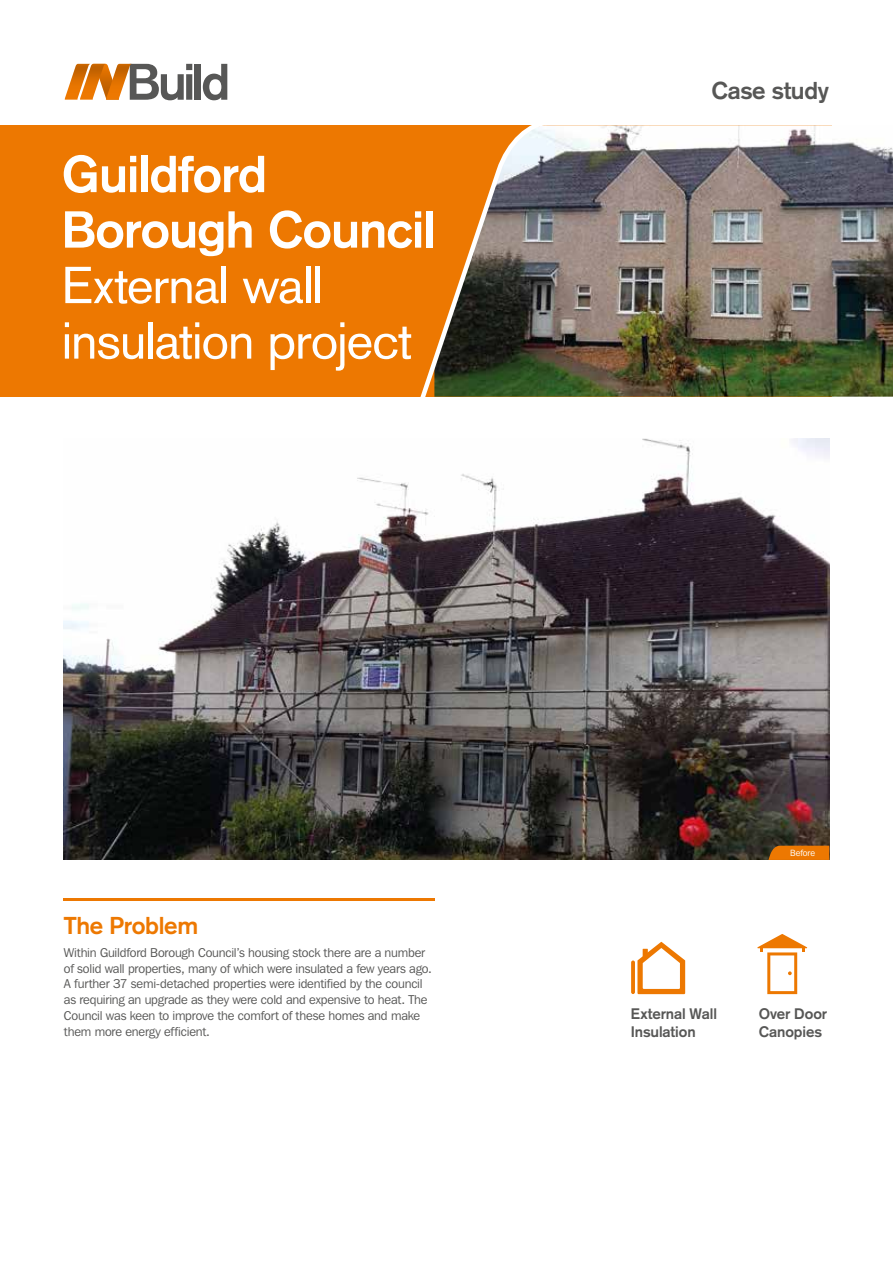
<style>
.page{position:relative;width:893px;height:1263px;background:#fff}
.page>*{position:absolute;margin:0;border:0;box-sizing:border-box;transform-origin:0 0}
.t1{font:51px/55.5px "Akzidenz Grotesk";letter-spacing:-.02em;color:#fff}
.t2{font:700 51px/55.5px "Akzidenz Grotesk";letter-spacing:-.02em;color:#fff}
.t3{font:700 24px "Akzidenz Grotesk";letter-spacing:-.015em;color:#ed7801}
.t4{font:700 24px "Akzidenz Grotesk";letter-spacing:-.015em;color:#575756}
.t5{font:700 15px/18px "Akzidenz Grotesk";letter-spacing:-.005em;color:#575756}
.t6{font:12.75px/15.8px "Franklin Gothic IT Cby BT";letter-spacing:-.015em;color:#575756}
.t7{font:9px "Franklin Gothic IT Cby BT";color:#fff}
</style>
<div class="page">
<div style="left:195px;top:64px;width:6px;height:36px;background:#575756"></div>
<svg style="left:203px;top:64px;width:24px;height:36px"></svg>
<svg style="left:65px;top:64px;width:127px;height:36px"></svg>
<div style="left:0;top:125px;width:831px;height:272px;background:#ed7801"></div>
<img style="left:554px;top:125px;width:339px;height:272px">
<svg style="left:420px;top:125px;width:134px;height:272px"></svg>
<hr style="left:63px;top:898px;width:372px;height:2px;background:#ed7801">
<img style="left:64px;top:438px;width:765px;height:422px">
<svg style="left:768px;top:846px;width:61px;height:14px"></svg>
<svg style="left:637px;top:942px;width:48px;height:52px"></svg>
<svg style="left:631px;top:960px;width:4px;height:34px"></svg>
<svg style="left:757px;top:934px;width:50px;height:60px"></svg>
<h1 class="t2" style="left:62px;top:146px;width:375px">Guildford<br>Borough Council</h1>
<h1 class="t1" style="left:62px;top:257px;width:352px">External wall insulation project</h1>
<h2 class="t3" style="left:64px;top:911px;width:136px">The Problem</h2>
<p class="t6" style="left:64px;top:944px;width:369px">Within Guildford Borough Council’s housing stock there are a number of solid wall properties, many of which were insulated a few years ago.<br>A further 37 semi-detached properties were identified by the council as requiring an upgrade as they were cold and expensive to heat. The Council was keen to improve the comfort of these homes and make them more energy efficient.</p>
<h2 class="t4" style="left:711px;top:77px;width:119px">Case study</h2>
<p class="t7" style="left:790px;top:847px;width:26px">Before</p>
<p class="t5" style="left:631px;top:1005px;width:88px">External Wall<br>Insulation</p>
<p class="t5" style="left:759px;top:1005px;width:70px">Over Door<br>Canopies</p>
</div>
